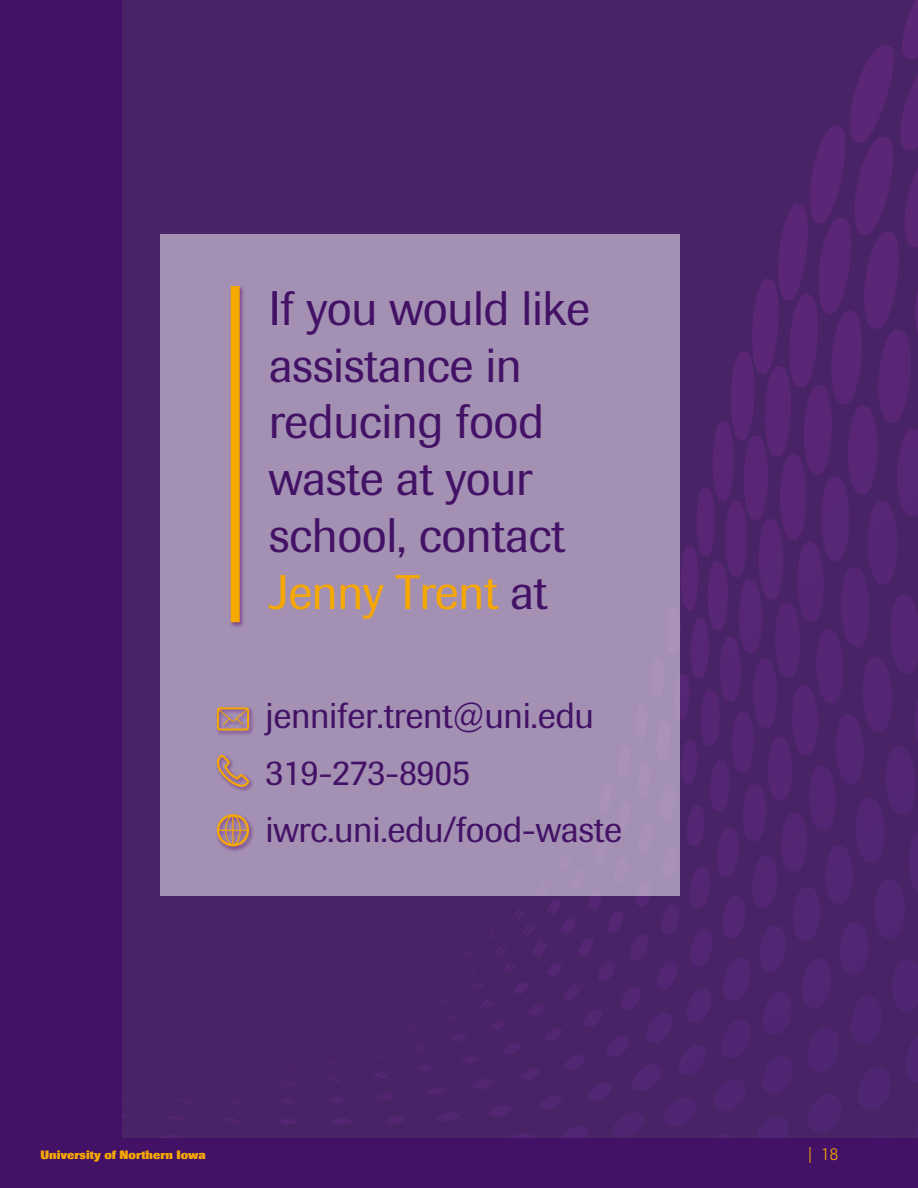
<style>
.page{position:relative;width:918px;height:1188px;background:#fff}
.page>*{position:absolute;margin:0;border:0;box-sizing:border-box;transform-origin:0 0}
.Infographic_Header_3{font:48px/57px "Berthold Imago BQ";letter-spacing:-.01em;color:#431266}
.t1{font:36px/57px "Berthold Imago BQ";letter-spacing:-.01em;color:#431266}
.H2_18pt{font:300 18px "Berthold Imago BQ";color:#f6a800}
.t2{font:800 12px "Berthold Imago BQ";color:#f6a800}
.s1{color:#f6a800}
</style>
<div class="page">
<div style="left:0;top:1136px;width:918px;height:52px;background:#431266"></div>
<img style="left:122px;top:0;width:796px;height:1138px">
<div style="left:0;top:0;width:122px;height:1138px;background:#431266"></div>
<svg style="left:810px;top:1147px;width:1px;height:16px"></svg>
<div style="left:160px;top:234px;width:520px;height:662px;background:#a390b2"></div>
<div style="left:229px;top:285px;width:16px;height:343px;background:#6e2581;opacity:.75"></div>
<div style="left:231px;top:286px;width:9px;height:336px;background:#f6a800"></div>
<div style="left:216px;top:754px;width:39px;height:38px;background:#6e2581;opacity:.75"></div>
<svg style="left:216px;top:755px;width:33px;height:32px"></svg>
<div style="left:216px;top:706px;width:39px;height:30px;background:#6e2581;opacity:.75"></div>
<svg style="left:217px;top:707px;width:32px;height:23px"></svg>
<div style="left:216px;top:813px;width:39px;height:39px;background:#6e2581;opacity:.75"></div>
<svg style="left:217px;top:814px;width:32px;height:32px"></svg>
<p class="Infographic_Header_3" style="left:269px;top:280px;width:323px">If you would like assistance in reducing food waste at your school, contact<br><span class="s1">Jenny Trent</span> at</p>
<p class="t1" style="left:266px;top:687px;width:358px">jennifer.trent@uni.edu<br>319-273-8905 iwrc.uni.edu/food-waste</p>
<p class="t2" style="left:40px;top:1148px;width:167px">University of Northern Iowa</p>
<p class="H2_18pt" style="left:821px;top:1144px;width:19px">18</p>
</div>
